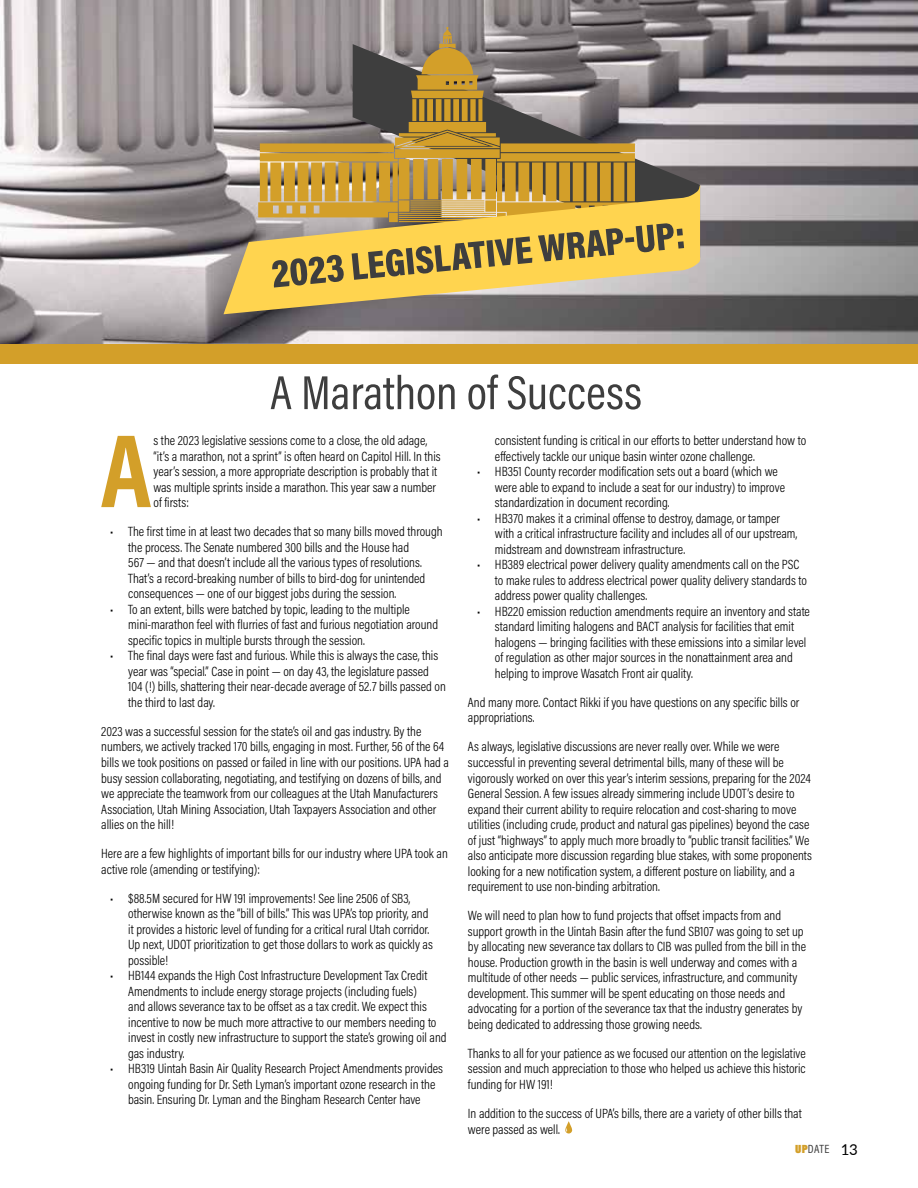
<style>
.page{position:relative;width:918px;height:1188px;background:#fff}
.page>*{position:absolute;margin:0;border:0;box-sizing:border-box;transform-origin:0 0}
.t1{font:700 105.3px "Acumin Pro Cond";color:#d39f29}
.t2{font:300 13.5px/15.5px "Acumin Pro Cond";color:#000}
.t3{font:12px "Acumin Pro Cond";color:#3e3e3e}
.s1{font-weight:900;color:#d39f29}
.s2{font-family:"Lato";font-size:15px;color:#000}
</style>
<div class="page">
<img style="left:0;top:0;width:918px;height:344px">
<div style="left:0;top:344px;width:918px;height:19px;background:#d39f29"></div>
<svg style="left:271px;top:375px;width:370px;height:35px"></svg>
<svg style="left:565px;top:1121px;width:7px;height:13px"></svg>
<svg style="left:637px;top:44px;width:63px;height:141px;background:#8f8a8d"></svg>
<svg style="left:258px;top:27px;width:379px;height:158px;background:#968360"></svg>
<svg style="left:223px;top:185px;width:478px;height:129px;background:#b99e5e"></svg>
<svg style="left:272px;top:223px;width:412px;height:65px;background:#ccaf56"></svg>
<h1 class="t1" style="left:101px;top:401px;width:52px">A</h1>
<p class="t2" style="left:154px;top:432px;width:289px">s the 2023 legislative sessions come to a close, the old adage, “it’s a marathon, not a sprint” is often heard on Capitol Hill. In this year’s session, a more appropriate description is probably that it was multiple sprints inside a marathon. This year saw a number of firsts:</p>
<p class="t2" style="left:128px;top:524px;width:316px;text-indent:-18px">• The first time in at least two decades that so many bills moved through the process. The Senate numbered 300 bills and the House had<br>567 — and that doesn’t include all the various types of resolutions.<br>That’s a record-breaking number of bills to bird-dog for unintended consequences — one of our biggest jobs during the session.</p>
<p class="t2" style="left:128px;top:601px;width:311px;text-indent:-18px">• To an extent, bills were batched by topic, leading to the multiple mini-marathon feel with flurries of fast and furious negotiation around specific topics in multiple bursts through the session.</p>
<p class="t2" style="left:128px;top:648px;width:319px;text-indent:-18px">• The final days were fast and furious. While this is always the case, this year was “special.” Case in point — on day 43, the legislature passed 104 (!) bills, shattering their near-decade average of 52.7 bills passed on the third to last day.</p>
<p class="t2" style="left:101px;top:723px;width:349px">2023 was a successful session for the state’s oil and gas industry. By the numbers, we actively tracked 170 bills, engaging in most. Further, 56 of the 64 bills we took positions on passed or failed in line with our positions. UPA had a busy session collaborating, negotiating, and testifying on dozens of bills, and we appreciate the teamwork from our colleagues at the Utah Manufacturers Association, Utah Mining Association, Utah Taxpayers Association and other allies on the hill!</p>
<p class="t2" style="left:101px;top:846px;width:348px">Here are a few highlights of important bills for our industry where UPA took an active role (amending or testifying):</p>
<p class="t2" style="left:128px;top:890px;width:306px;text-indent:-18px">• $88.5M secured for HW 191 improvements! See line 2506 of SB3, otherwise known as the “bill of bills.” This was UPA’s top priority, and it provides a historic level of funding for a critical rural Utah corridor.<br>Up next, UDOT prioritization to get those dollars to work as quickly as possible!</p>
<p class="t2" style="left:128px;top:968px;width:320px;text-indent:-18px">• HB144 expands the High Cost Infrastructure Development Tax Credit Amendments to include energy storage projects (including fuels)<br>and allows severance tax to be offset as a tax credit. We expect this incentive to now be much more attractive to our members needing to invest in costly new infrastructure to support the state’s growing oil and gas industry.</p>
<p class="t2" style="left:128px;top:1061px;width:316px;text-indent:-18px">• HB319 Uintah Basin Air Quality Research Project Amendments provides ongoing funding for Dr. Seth Lyman’s important ozone research in the basin. Ensuring Dr. Lyman and the Bingham Research Center have</p>
<p class="t2" style="left:495px;top:432px;width:313px">consistent funding is critical in our efforts to better understand how to effectively tackle our unique basin winter ozone challenge.</p>
<p class="t2" style="left:495px;top:463px;width:292px;text-indent:-18px">• HB351 County recorder modification sets out a board (which we were able to expand to include a seat for our industry) to improve standardization in document recording.</p>
<p class="t2" style="left:495px;top:510px;width:304px;text-indent:-18px">• HB370 makes it a criminal offense to destroy, damage, or tamper with a critical infrastructure facility and includes all of our upstream, midstream and downstream infrastructure.</p>
<p class="t2" style="left:495px;top:557px;width:314px;text-indent:-18px">• HB389 electrical power delivery quality amendments call on the PSC to make rules to address electrical power quality delivery standards to address power quality challenges.</p>
<p class="t2" style="left:495px;top:603px;width:316px;text-indent:-18px">• HB220 emission reduction amendments require an inventory and state standard limiting halogens and BACT analysis for facilities that emit halogens — bringing facilities with these emissions into a similar level of regulation as other major sources in the nonattainment area and helping to improve Wasatch Front air quality.</p>
<p class="t2" style="left:468px;top:694px;width:333px">And many more. Contact Rikki if you have questions on any specific bills or appropriations.</p>
<p class="t2" style="left:468px;top:739px;width:346px">As always, legislative discussions are never really over. While we were successful in preventing several detrimental bills, many of these will be vigorously worked on over this year’s interim sessions, preparing for the 2024<br>General Session. A few issues already simmering include UDOT’s desire to expand their current ability to require relocation and cost-sharing to move utilities (including crude, product and natural gas pipelines) beyond the case of just “highways” to apply much more broadly to “public transit facilities.” We also anticipate more discussion regarding blue stakes, with some proponents looking for a new notification system, a different posture on liability, and a requirement to use non-binding arbitration.</p>
<p class="t2" style="left:468px;top:908px;width:340px">We will need to plan how to fund projects that offset impacts from and support growth in the Uintah Basin after the fund SB107 was going to set up by allocating new severance tax dollars to CIB was pulled from the bill in the house. Production growth in the basin is well underway and comes with a multitude of other needs — public services, infrastructure, and community development. This summer will be spent educating on those needs and advocating for a portion of the severance tax that the industry generates by being dedicated to addressing those growing needs.</p>
<p class="t2" style="left:468px;top:1045px;width:339px;text-align:justify">Thanks to all for your patience as we focused our attention on the legislative session and much appreciation to those who helped us achieve this historic funding for HW 191!</p>
<p class="t2" style="left:468px;top:1105px;width:335px">In addition to the success of UPA’s bills, there are a variety of other bills that were passed as well.</p>
<p class="t3" style="left:795px;top:1142px;width:64px"><span class="s1">UP</span>DATE <span class="s2">13</span></p>
</div>
